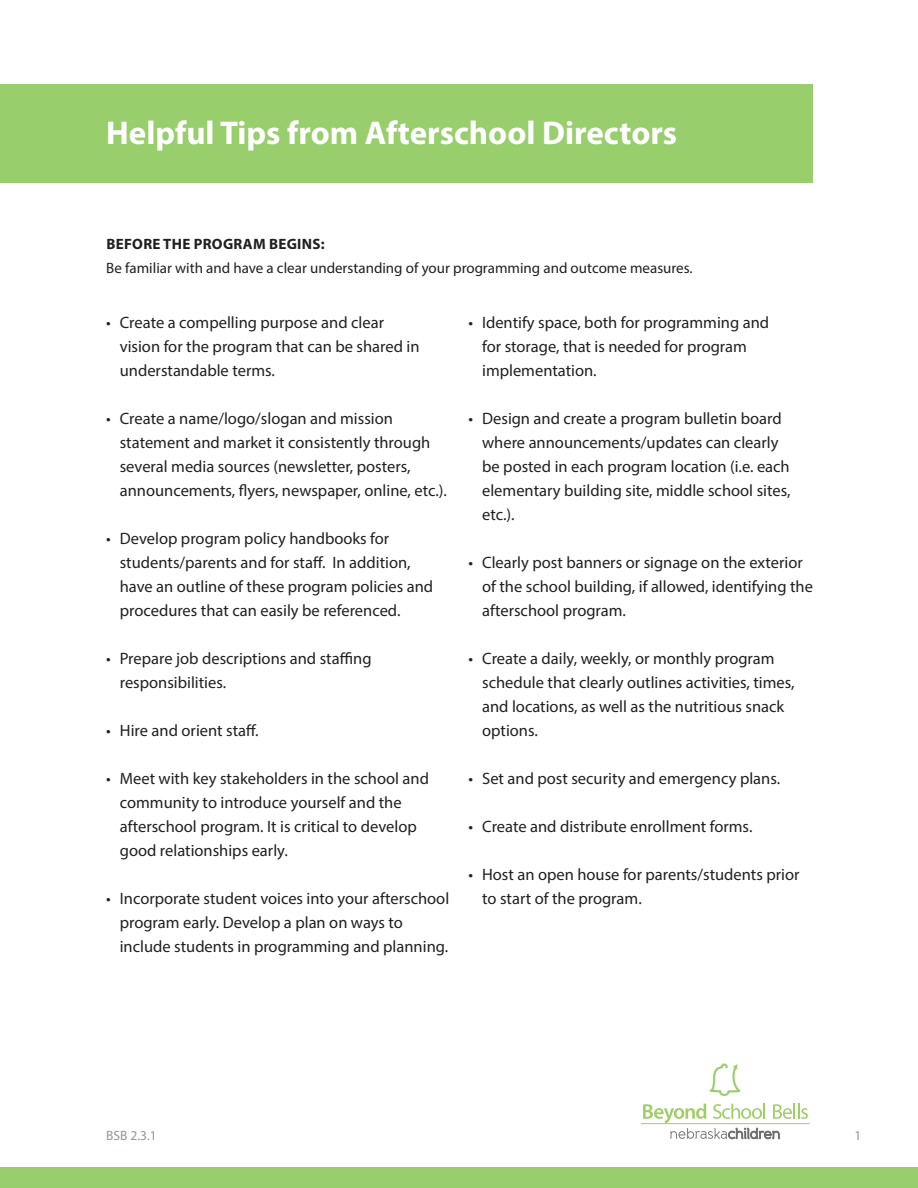
<style>
.page{position:relative;width:918px;height:1188px;background:#fff}
.page>*{position:absolute;margin:0;border:0;box-sizing:border-box;transform-origin:0 0}
.Page_Title{font:700 33px "Myriad Pro";color:#fff}
.t1{font:16.5px/24px "Myriad Pro";color:#231f20}
.GREEN_CAPS{font:15px "Myriad Pro";color:#231f20}
.GREEN_CAPS-2{font:700 15px "Myriad Pro";letter-spacing:.02em;color:#231f20}
.Body_Text_-_Left{font:13.5px "Myriad Pro";color:#939598}
</style>
<div class="page">
<div style="left:0;top:1167px;width:918px;height:21px;background:#98ce6c"></div>
<div style="left:0;top:84px;width:813px;height:99px;background:#98ce6c"></div>
<svg style="left:643px;top:1104px;width:165px;height:35px"></svg>
<hr style="left:641px;top:1123px;width:169px;height:1px;background:#9fce66">
<svg style="left:709px;top:1063px;width:31px;height:33px"></svg>
<p class="Page_Title" style="left:106px;top:111px;width:572px">Helpful Tips from Afterschool Directors</p>
<p class="GREEN_CAPS-2" style="left:106px;top:234px;width:220px">BEFORE THE PROGRAM BEGINS:</p>
<p class="GREEN_CAPS" style="left:106px;top:259px;width:588px">Be familiar with and have a clear understanding of your programming and outcome measures.</p>
<p class="t1" style="left:120px;top:310px;width:301px;text-indent:-14px">• Create a compelling purpose and clear vision for the program that can be shared in understandable terms.</p>
<p class="t1" style="left:120px;top:406px;width:329px;text-indent:-14px">• Create a name/logo/slogan and mission statement and market it consistently through several media sources (newsletter, posters, announcements, flyers, newspaper, online, etc.).</p>
<p class="t1" style="left:120px;top:526px;width:315px;text-indent:-14px">• Develop program policy handbooks for students/parents and for staff. In addition, have an outline of these program policies and procedures that can easily be referenced.</p>
<p class="t1" style="left:120px;top:646px;width:253px;text-indent:-14px">• Prepare job descriptions and staffing responsibilities.</p>
<p class="t1" style="left:106px;top:718px;width:154px">• Hire and orient staff.</p>
<p class="t1" style="left:120px;top:766px;width:311px;text-indent:-14px">• Meet with key stakeholders in the school and community to introduce yourself and the afterschool program. It is critical to develop good relationships early.</p>
<p class="t1" style="left:120px;top:886px;width:331px;text-indent:-14px">• Incorporate student voices into your afterschool program early. Develop a plan on ways to include students in programming and planning.</p>
<p class="t1" style="left:482px;top:310px;width:289px;text-indent:-14px">• Identify space, both for programming and for storage, that is needed for program implementation.</p>
<p class="t1" style="left:482px;top:406px;width:310px;text-indent:-14px">• Design and create a program bulletin board where announcements/updates can clearly be posted in each program location (i.e. each elementary building site, middle school sites, etc.).</p>
<p class="t1" style="left:482px;top:550px;width:332px;text-indent:-14px">• Clearly post banners or signage on the exterior of the school building, if allowed, identifying the afterschool program.</p>
<p class="t1" style="left:482px;top:646px;width:314px;text-indent:-14px">• Create a daily, weekly, or monthly program schedule that clearly outlines activities, times, and locations, as well as the nutritious snack options.</p>
<p class="t1" style="left:469px;top:766px;width:313px">• Set and post security and emergency plans.</p>
<p class="t1" style="left:469px;top:814px;width:285px">• Create and distribute enrollment forms.</p>
<p class="t1" style="left:482px;top:862px;width:319px;text-indent:-14px">• Host an open house for parents/students prior to start of the program.</p>
<p class="Body_Text_-_Left" style="left:106px;top:1127px;width:52px">BSB 2.3.1</p>
<p class="Body_Text_-_Left" style="left:855px;top:1127px;width:8px">1</p>
</div>
